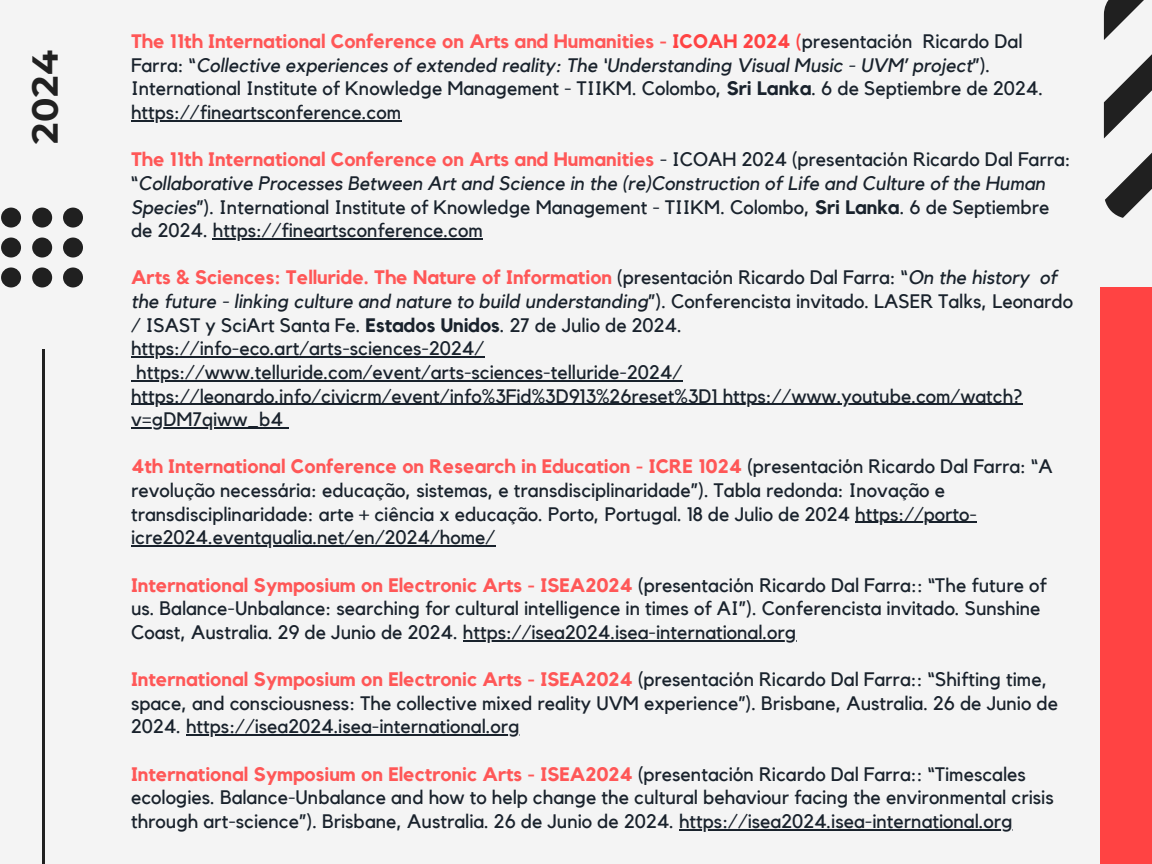
<style>
.page{position:relative;width:1152px;height:864px;background:#f4f4f4}
.page>*{position:absolute;margin:0;border:0;box-sizing:border-box;transform-origin:0 0}
.t1{font:700 36px "Montserrat";color:#202020}
.t2{font:19.5px/23.7px "Kollektif";color:#19222c}
.t3{font:700 19.5px "Kollektif";color:#ff5757}
.s1{font-weight:700;color:#ff5757}
.s2{font-weight:700;color:#ff4343}
.s3{font-style:italic}
.s4{font-weight:700}
.s5{font-weight:400;color:#19222c}
</style>
<div class="page">
<hr style="left:42px;top:350px;width:3px;height:514px;background:#202020">
<div style="left:1100px;top:288px;width:52px;height:576px;background:#ff4343"></div>
<svg style="left:1104px;top:0;width:48px;height:218px"></svg>
<svg style="left:63px;top:208px;width:20px;height:79px"></svg>
<svg style="left:32px;top:208px;width:20px;height:79px"></svg>
<svg style="left:1px;top:208px;width:20px;height:79px"></svg>
<hr style="left:131px;top:120px;width:270px;height:1px;background:#19222c">
<hr style="left:213px;top:238px;width:270px;height:1px;background:#19222c">
<hr style="left:131px;top:356px;width:353px;height:2px;background:#19222c">
<hr style="left:136px;top:380px;width:546px;height:1px;background:#19222c">
<hr style="left:131px;top:404px;width:891px;height:1px;background:#19222c">
<hr style="left:131px;top:427px;width:152px;height:1px;background:#19222c">
<hr style="left:855px;top:522px;width:122px;height:1px;background:#19222c">
<hr style="left:131px;top:545px;width:364px;height:2px;background:#19222c">
<hr style="left:463px;top:640px;width:333px;height:1px;background:#19222c">
<hr style="left:186px;top:734px;width:334px;height:2px;background:#19222c">
<hr style="left:679px;top:829px;width:334px;height:1px;background:#19222c">
<h1 class="t1" style="left:23px;top:144px;width:95px;rotate:-90deg">2024</h1>
<p class="t2" style="left:131px;top:30px;width:914px"><span class="s1">The 11th International Conference on Arts and Humanities -</span> <span class="s2">ICOAH 2024 (</span>presentación Ricardo Dal<br>Farra: “<span class="s3">Collective experiences of extended reality: The ‘Understanding Visual Music - UVM’ project</span>”).<br>International Institute of Knowledge Management - TIIKM. Colombo, <span class="s4">Sri Lanka</span>. 6 de Septiembre de 2024.</p>
<p class="t2" style="left:131px;top:101px;width:272px">https://fineartsconference.com</p>
<p class="t2" style="left:131px;top:148px;width:941px"><span class="s1">The 11th International Conference on Arts and Humanities</span> - ICOAH 2024 (presentación Ricardo Dal Farra: “<span class="s3">Collaborative Processes Between Art and Science in the (re)Construction of Life and Culture of the Human Species</span>”). International Institute of Knowledge Management - TIIKM. Colombo, <span class="s4">Sri Lanka</span>. 6 de Septiembre de 2024. https://fineartsconference.com</p>
<p class="t2" style="left:131px;top:267px;width:944px"><span class="s1">Arts &amp; Sciences: Telluride. The Nature of Information</span> (presentación Ricardo Dal Farra: “<span class="s3">On the history of the future - linking culture and nature to build understanding</span>”). Conferencista invitado. LASER Talks, Leonardo / ISAST y SciArt Santa Fe. <span class="s4">Estados Unidos</span>. 27 de Julio de 2024.</p>
<p class="t2" style="left:131px;top:337px;width:355px">https://info-eco.art/arts-sciences-2024/</p>
<p class="t2" style="left:136px;top:361px;width:548px">https://www.telluride.com/event/arts-sciences-telluride-2024/</p>
<p class="t2" style="left:131px;top:385px;width:893px">https://leonardo.info/civicrm/event/info%3Fid%3D913%26reset%3D1 https://www.youtube.com/watch?</p>
<p class="t2" style="left:131px;top:408px;width:153px">v=gDM7qiww_b4</p>
<p class="t3" style="left:131px;top:458px;width:923px">4th International Conference on Research in Education - ICRE 1024 <span class="s5">(presentación Ricardo Dal Farra: “A</span></p>
<p class="t2" style="left:131px;top:479px;width:848px">revolução necessária: educação, sistemas, e transdisciplinaridade”). Tabla redonda: Inovação e transdisciplinaridade: arte + ciência x educação. Porto, Portugal. 18 de Julio de 2024 https://porto-</p>
<p class="t2" style="left:131px;top:526px;width:366px">icre2024.eventqualia.net/en/2024/home/</p>
<p class="t2" style="left:131px;top:574px;width:917px"><span class="s1">International Symposium on Electronic Arts - ISEA2024</span> (presentación Ricardo Dal Farra:: “The future of us. Balance-Unbalance: searching for cultural intelligence in times of AI”). Conferencista invitado. Sunshine<br>Coast, Australia. 29 de Junio de 2024. https://isea2024.isea-international.org</p>
<p class="t2" style="left:131px;top:668px;width:929px"><span class="s1">International Symposium on Electronic Arts - ISEA2024</span> (presentación Ricardo Dal Farra:: “Shifting time, space, and consciousness: The collective mixed reality UVM experience”). Brisbane, Australia. 26 de Junio de</p>
<p class="t2" style="left:131px;top:715px;width:390px">2024. https://isea2024.isea-international.org</p>
<p class="t2" style="left:131px;top:763px;width:924px"><span class="s1">International Symposium on Electronic Arts - ISEA2024</span> (presentación Ricardo Dal Farra:: “Timescales ecologies. Balance-Unbalance and how to help change the cultural behaviour facing the environmental crisis through art-science”). Brisbane, Australia. 26 de Junio de 2024. https://isea2024.isea-international.org</p>
</div>
